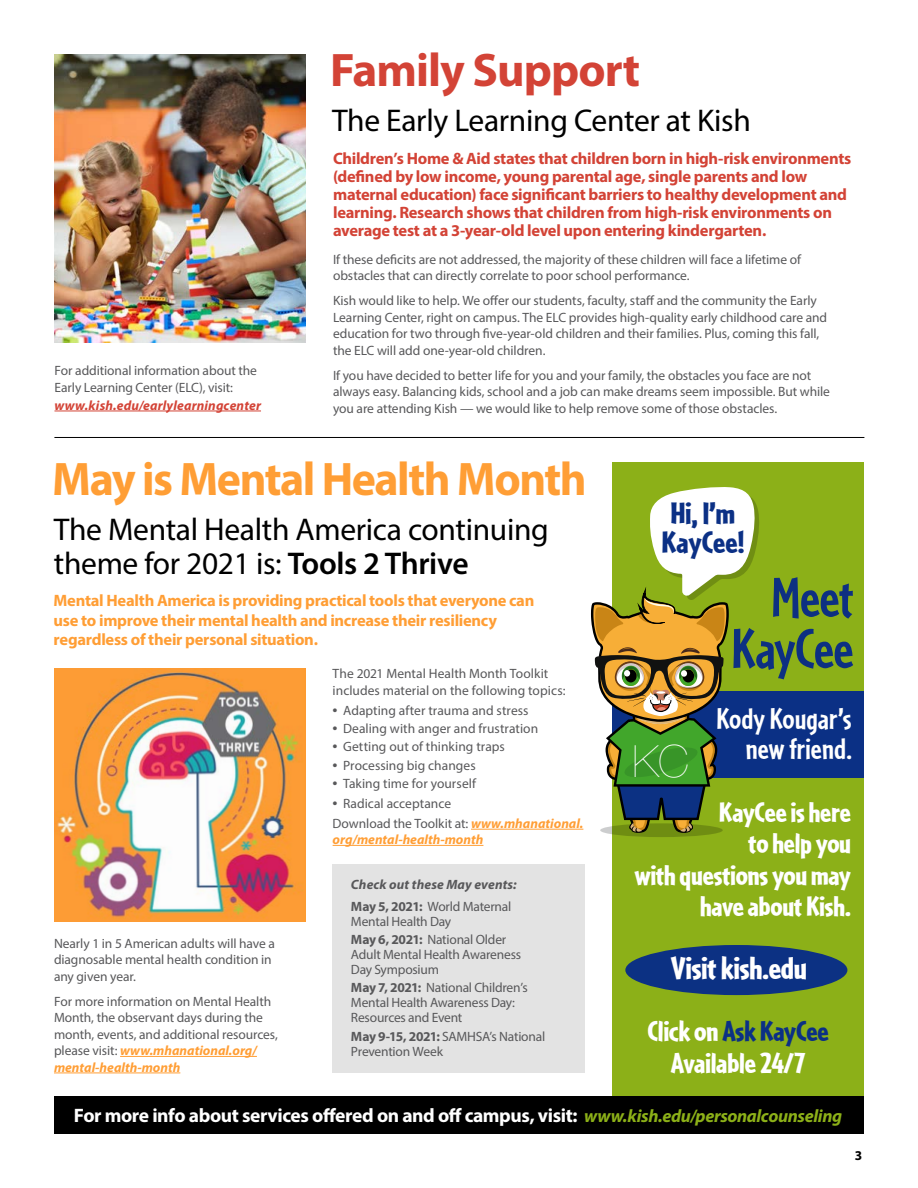
<style>
.page{position:relative;width:918px;height:1188px;background:#fff}
.page>*{position:absolute;margin:0;border:0;box-sizing:border-box;transform-origin:0 0}
.t1{font:700 58.8px/51.3px "Cafeteria";letter-spacing:-.015em;color:#0d3082;text-align:right}
.t2{font:700 47.25px "Myriad Pro";letter-spacing:-.03em;color:#ff9e35}
.t3{font:700 47.25px "Myriad Pro";letter-spacing:-.02em;color:#d34336}
.t4{font:200 44.1px "Helvetica Neue";color:#fff}
.t5{font:900 33.15px "Cafeteria";letter-spacing:-.005em;color:#fff}
.t6{font:900 32.55px/29px "Cafeteria";color:#0b3085}
.t7{font:31.5px/34.5px "Myriad Pro";letter-spacing:-.01em;color:#000}
.t8{font:700 31.2px/29.7px "Cafeteria";color:#fff;text-align:right}
.t9{font:900 30px/31.5px "Cafeteria";letter-spacing:-.01em;color:#fff;text-align:center}
.t10{font:900 29.55px/31.5px "Cafeteria";letter-spacing:-.01em;color:#fff;text-align:right}
.t11{font:700 19.5px "Myriad Pro";letter-spacing:-.02em;color:#fff}
.t12{font:700 16.5px/18px "Myriad Pro";letter-spacing:-.02em;color:#d34336}
.t13{font:700 16.5px/19.5px "Myriad Pro";letter-spacing:-.02em;color:#ff9e35}
.t14{font:13.5px/16.5px "Myriad Pro";letter-spacing:-.005em;color:#58585a}
.t15{font:italic 700 13.5px/21.8px "Myriad Pro";letter-spacing:.01em;color:#58585a}
.t16{font:italic 700 13.5px "Myriad Pro";letter-spacing:.01em;color:#d34336}
.t17{font:italic 700 13.5px "Myriad Pro";color:#ff9e35}
.t18{font:700 13.5px "Myriad Pro";color:#000}
.s1{font-weight:600}
.s2{font-weight:700;font-style:italic;color:#ff9e35}
.s3{font-size:18px}
.s4{font-style:normal}
.s5{font-weight:400;font-style:normal}
.s6{font-weight:700}
.s7{color:#0b3085}
.s8{font-style:italic;font-size:18px;color:#8cb018}
</style>
<div class="page">
<div style="left:612px;top:462px;width:252px;height:639px;background:#8cb018"></div>
<div style="left:612px;top:692px;width:252px;height:86px;background:#0b3085"></div>
<div style="left:333px;top:864px;width:252px;height:209px;background:#e3e3e3"></div>
<div style="left:54px;top:1096px;width:810px;height:38px;background:#000"></div>
<hr style="left:471px;top:829px;width:112px;height:1px;background:#ff9e35">
<hr style="left:333px;top:845px;width:150px;height:1px;background:#ff9e35">
<hr style="left:120px;top:1056px;width:137px;height:1px;background:#ff9e35">
<hr style="left:54px;top:1073px;width:126px;height:1px;background:#ff9e35">
<hr style="left:54px;top:437px;width:810px;height:1px;background:#000">
<img style="left:54px;top:669px;width:252px;height:252px">
<hr style="left:54px;top:411px;width:207px;height:1px;background:#d34336">
<img style="left:54px;top:54px;width:252px;height:288px">
<svg style="left:591px;top:487px;width:169px;height:350px"></svg>
<div style="left:625px;top:945px;width:222px;height:50px;background:#0c3183;border-radius:50%"></div>
<h2 class="t3" style="left:330px;top:39px;width:311px">Family Support</h2>
<h3 class="t7" style="left:332px;top:102px;width:420px">The Early Learning Center at Kish</h3>
<p class="t14" style="left:54px;top:362px;width:204px">For additional information about the<br>Early Learning Center (ELC), visit:</p>
<p class="t16" style="left:54px;top:396px;width:208px">www.kish.edu/earlylearningcenter</p>
<p class="t12" style="left:333px;top:149px;width:520px">Children’s Home &amp; Aid states that children born in high-risk environments (defined by low income, young parental age, single parents and low maternal education) face significant barriers to healthy development and learning. Research shows that children from high-risk environments on average test at a 3-year-old level upon entering kindergarten.</p>
<p class="t14" style="left:333px;top:251px;width:470px">If these deficits are not addressed, the majority of these children will face a lifetime of obstacles that can directly correlate to poor school performance.</p>
<p class="t14" style="left:333px;top:292px;width:496px">Kish would like to help. We offer our students, faculty, staff and the community the Early Learning Center, right on campus. The ELC provides high-quality early childhood care and education for two through five-year-old children and their families. Plus, coming this fall, the ELC will add one-year-old children.</p>
<p class="t14" style="left:333px;top:367px;width:498px">If you have decided to better life for you and your family, the obstacles you face are not always easy. Balancing kids, school and a job can make dreams seem impossible. But while you are attending Kish — we would like to help remove some of those obstacles.</p>
<h2 class="t2" style="left:52px;top:448px;width:536px">May is Mental Health Month</h2>
<h3 class="t7" style="left:54px;top:511px;width:496px">The Mental Health America continuing theme for 2021 is: <span class="s1">Tools 2 Thrive</span></h3>
<p class="t13" style="left:54px;top:590px;width:482px">Mental Health America is providing practical tools that everyone can use to improve their mental health and increase their resiliency regardless of their personal situation.</p>
<p class="t14" style="left:54px;top:935px;width:222px">Nearly 1 in 5 American adults will have a diagnosable mental health condition in any given year.</p>
<p class="t14" style="left:54px;top:993px;width:226px">For more information on Mental Health Month, the observant days during the month, events, and additional resources, please visit: <span class="s2">www.mhanational.org/ mental-health-month</span></p>
<p class="t14" style="left:333px;top:665px;width:234px">The 2021 Mental Health Month Toolkit includes material on the following topics:</p>
<p class="t14" style="left:333px;top:702px;width:197px"><span class="s3">•</span> Adapting after trauma and stress</p>
<p class="t14" style="left:333px;top:720px;width:207px"><span class="s3">•</span> Dealing with anger and frustration</p>
<p class="t14" style="left:333px;top:738px;width:174px"><span class="s3">•</span> Getting out of thinking traps</p>
<p class="t14" style="left:333px;top:757px;width:145px"><span class="s3">•</span> Processing big changes</p>
<p class="t14" style="left:333px;top:775px;width:145px"><span class="s3">•</span> Taking time for yourself</p>
<p class="t14" style="left:333px;top:793px;width:252px;line-height:19.8px"><span class="s3">•</span> Radical acceptance<br>Download the Toolkit at: <span class="s2">www.mhanational.</span></p>
<p class="t17" style="left:333px;top:831px;width:152px">org/mental-health-month</p>
<p class="t15" style="left:351px;top:873px;width:167px">Check out these May events:<br><span class="s4">May 5, 2021:</span> <span class="s5">World Maternal</span></p>
<p class="t14" style="left:351px;top:912px;width:157px;line-height:18.3px">Mental Health Day<br><span class="s6">May 6, 2021:</span> National Older</p>
<p class="t14" style="left:351px;top:947px;width:172px;line-height:15px">Adult Mental Health Awareness<br>Day Symposium</p>
<p class="t14" style="left:351px;top:980px;width:178px;line-height:15px"><span class="s6">May 7, 2021:</span> National Children’s<br>Mental Health Awareness Day:<br>Resources and Event</p>
<p class="t14" style="left:351px;top:1029px;width:196px;line-height:15px"><span class="s6">May 9-15, 2021:</span> SAMHSA’s National<br>Prevention Week</p>
<h3 class="t6" style="left:662px;top:498px;width:84px">Hi, I’m<br>KayCee!</h3>
<h3 class="t4" style="left:632px;top:727px;width:58px">KC</h3>
<h1 class="t1" style="left:732px;top:571px;width:124px">Meet<br>KayCee</h1>
<h3 class="t8" style="left:716px;top:703px;width:137px">Kody Kougar’s new friend.</h3>
<h3 class="t10" style="left:634px;top:796px;width:218px">KayCee is here<br>to help you<br>with questions you may have about Kish.</h3>
<h3 class="t5" style="left:671px;top:949px;width:138px">Visit kish.edu</h3>
<h3 class="t9" style="left:648px;top:1015px;width:183px">Click on <span class="s7">Ask KayCee<br></span>Available 24/7</h3>
<h3 class="t11" style="left:74px;top:1102px;width:770px">For more info about services offered on and off campus, visit: <span class="s8">www.kish.edu/personalcounseling</span></h3>
<p class="t18" style="left:855px;top:1146px;width:9px">3</p>
</div>
